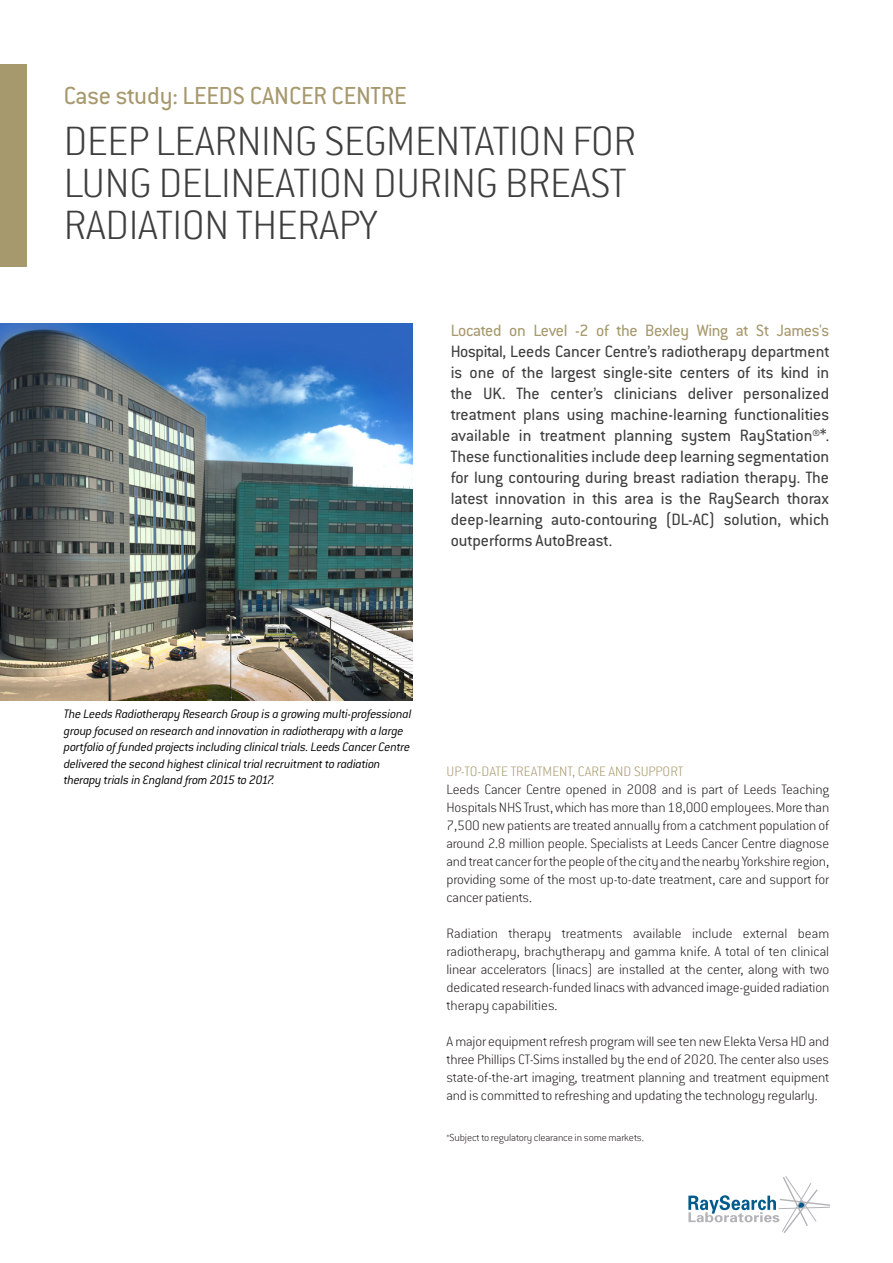
<style>
.page{position:relative;width:893px;height:1263px;background:#fff}
.page>*{position:absolute;margin:0;border:0;box-sizing:border-box;transform-origin:0 0}
.Heading_Case_study{font:200 45px/42px "Conduit ITC Pro";letter-spacing:-.01em;color:#3e3e3f}
.Heading_Case_study-2{font:27px "Conduit ITC Pro";letter-spacing:-.005em;color:#a7996e}
.Ingress{font:18px/21px "Conduit ITC Pro";color:#3e3e3f;text-align:justify}
.Bröd{font:200 15px/18px "Conduit ITC Pro";letter-spacing:-.01em;color:#231f20;text-align:justify}
.Bröd-2{font:200 15px "Conduit ITC Pro";color:#a7996e}
.Bildtext_förstasidan{font:italic 300 13.5px/16.5px "Conduit ITC Pro";letter-spacing:-.02em;color:#000}
.Bildtext_förstasidan-2{font:200 11.25px "Conduit ITC Pro";letter-spacing:-.01em;color:#231f20}
.s1{color:#a7996e}
.s2{font-size:7.8px}
</style>
<div class="page">
<svg style="left:688px;top:1176px;width:142px;height:57px"></svg>
<div style="left:0;top:64px;width:26px;height:202px;background:#a7996e"></div>
<img style="left:0;top:323px;width:412px;height:377px">
<p class="Heading_Case_study-2" style="left:64px;top:81px;width:344px">Case study: LEEDS CANCER CENTRE</p>
<p class="Heading_Case_study" style="left:64px;top:120px;width:574px">DEEP LEARNING SEGMENTATION FOR<br>LUNG DELINEATION DURING BREAST<br>RADIATION THERAPY</p>
<p class="Ingress" style="left:451px;top:320px;width:380px"><span class="s1">Located on Level -2 of the Bexley Wing at St James's </span>Hospital, Leeds Cancer Centre’s radiotherapy department is one of the largest single-site centers of its kind in the UK. The center’s clinicians deliver personalized treatment plans using machine-learning functionalities available in treatment planning system RayStation®*.<br>These functionalities include deep learning segmentation for lung contouring during breast radiation therapy. The latest innovation in this area is the RaySearch thorax deep-learning auto-contouring (DL-AC) solution, which outperforms AutoBreast.</p>
<p class="Bildtext_förstasidan" style="left:64px;top:706px;width:349px">The Leeds Radiotherapy Research Group is a growing multi-professional group focused on research and innovation in radiotherapy with a large portfolio of funded projects including clinical trials. Leeds Cancer Centre delivered the second highest clinical trial recruitment to radiation therapy trials in England from 2015 to 2017.</p>
<p class="Bröd-2" style="left:446px;top:763px;width:238px">UP-TO-DATE TREATMENT, CARE AND SUPPORT</p>
<p class="Bröd" style="left:446px;top:780px;width:384px">Leeds Cancer Centre opened in 2008 and is part of Leeds Teaching Hospitals NHS Trust, which has more than 18,000 employees. More than 7,500 new patients are treated annually from a catchment population of around 2.8 million people. Specialists at Leeds Cancer Centre diagnose and treat cancer for the people of the city and the nearby Yorkshire region, providing some of the most up-to-date treatment, care and support for cancer patients.</p>
<p class="Bröd" style="left:446px;top:924px;width:384px">Radiation therapy treatments available include external beam radiotherapy, brachytherapy and gamma knife. A total of ten clinical linear accelerators (linacs) are installed at the center, along with two dedicated research-funded linacs with advanced image-guided radiation therapy capabilities.</p>
<p class="Bröd" style="left:446px;top:1032px;width:384px">A major equipment refresh program will see ten new Elekta Versa HD and three Phillips CT-Sims installed by the end of 2020. The center also uses state-of-the-art imaging, treatment planning and treatment equipment and is committed to refreshing and updating the technology regularly.</p>
<p class="Bildtext_förstasidan-2" style="left:446px;top:1132px;width:199px"><span class="s2">*</span>Subject to regulatory clearance in some markets.</p>
</div>
